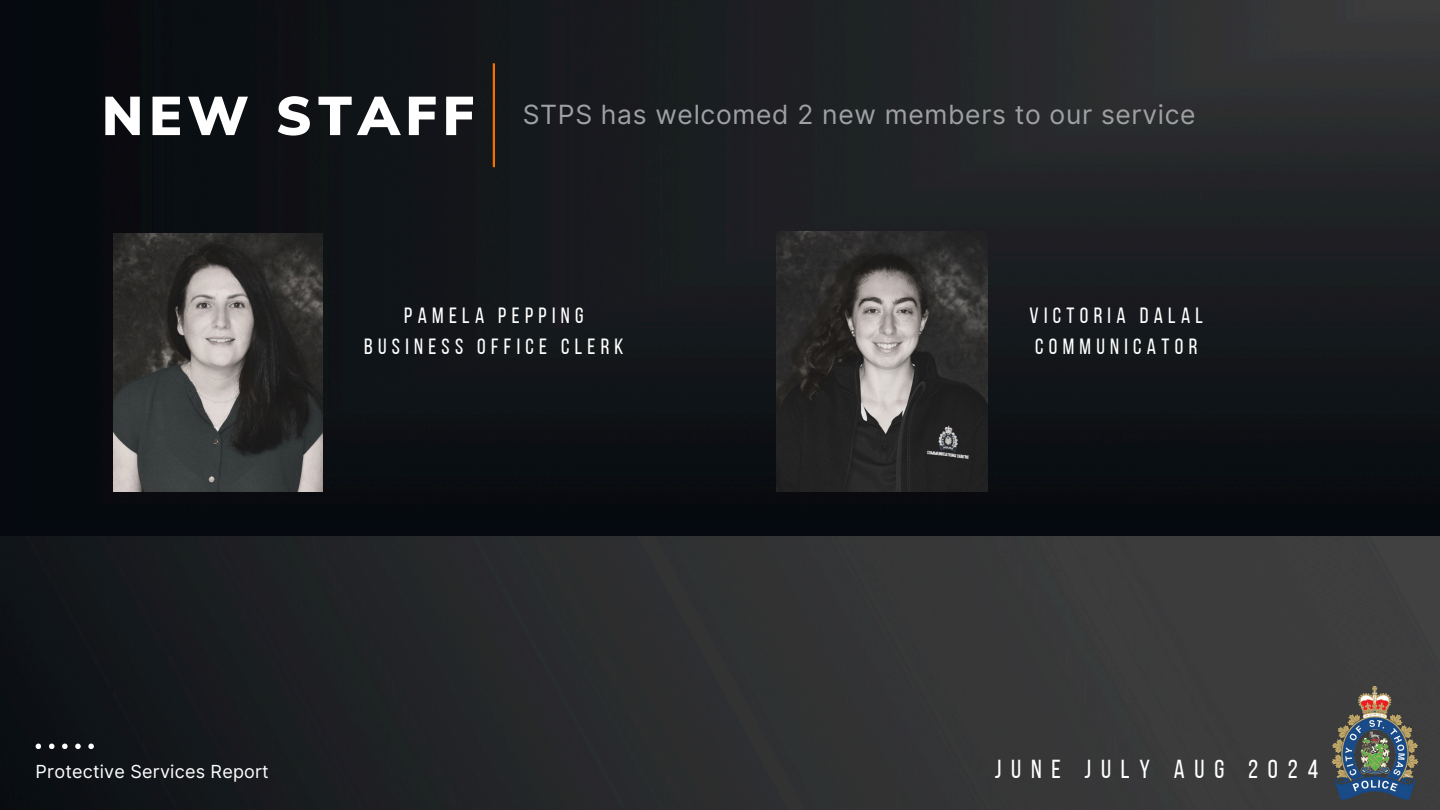
<style>
.page{position:relative;width:1440px;height:810px;background:#06090f}
.page>*{position:absolute;margin:0;border:0;box-sizing:border-box;transform-origin:0 0}
.t1{font:900 54px "Muli";letter-spacing:.105em;color:#fff}
.t2{font:26.5px "Inter";letter-spacing:.025em;color:#9fa0a4}
.t3{font:26px "Bebas Neue";letter-spacing:.38em;color:#fff}
.t4{font:22px/30.8px "Bebas Neue";letter-spacing:.24em;color:#fff;text-align:center}
.t5{font:18px "Inter";letter-spacing:.015em;color:#fff}
</style>
<div class="page">
<img style="left:113px;top:0;width:1327px;height:492px">
<img style="left:0;top:537px;width:1440px;height:273px">
<hr style="left:493px;top:63px;width:2px;height:104px;background:#f27100">
<img style="left:1332px;top:687px;width:87px;height:112px">
<svg style="left:36px;top:744px;width:5px;height:5px"></svg>
<svg style="left:49px;top:744px;width:6px;height:5px"></svg>
<svg style="left:62px;top:744px;width:6px;height:5px"></svg>
<svg style="left:75px;top:744px;width:6px;height:5px"></svg>
<svg style="left:88px;top:744px;width:6px;height:5px"></svg>
<img style="left:113px;top:233px;width:210px;height:258px">
<img style="left:776px;top:231px;width:212px;height:260px">
<p class="t1" style="left:102px;top:81px;width:374px">NEW STAFF</p>
<p class="t2" style="left:523px;top:98px;width:674px">STPS has welcomed 2 new members to our service</p>
<h2 class="t4" style="left:364px;top:302px;width:261px">PAMELA PEPPING<br>BUSINESS OFFICE CLERK</h2>
<h1 class="t5" style="left:36px;top:760px;width:235px">Protective Services Report</h1>
<h3 class="t4" style="left:1030px;top:302px;width:175px;text-align:left">VICTORIA DALAL<br>COMMUNICATOR</h3>
<p class="t3" style="left:995px;top:758px;width:325px">JUNE JULY AUG 2024</p>
</div>
